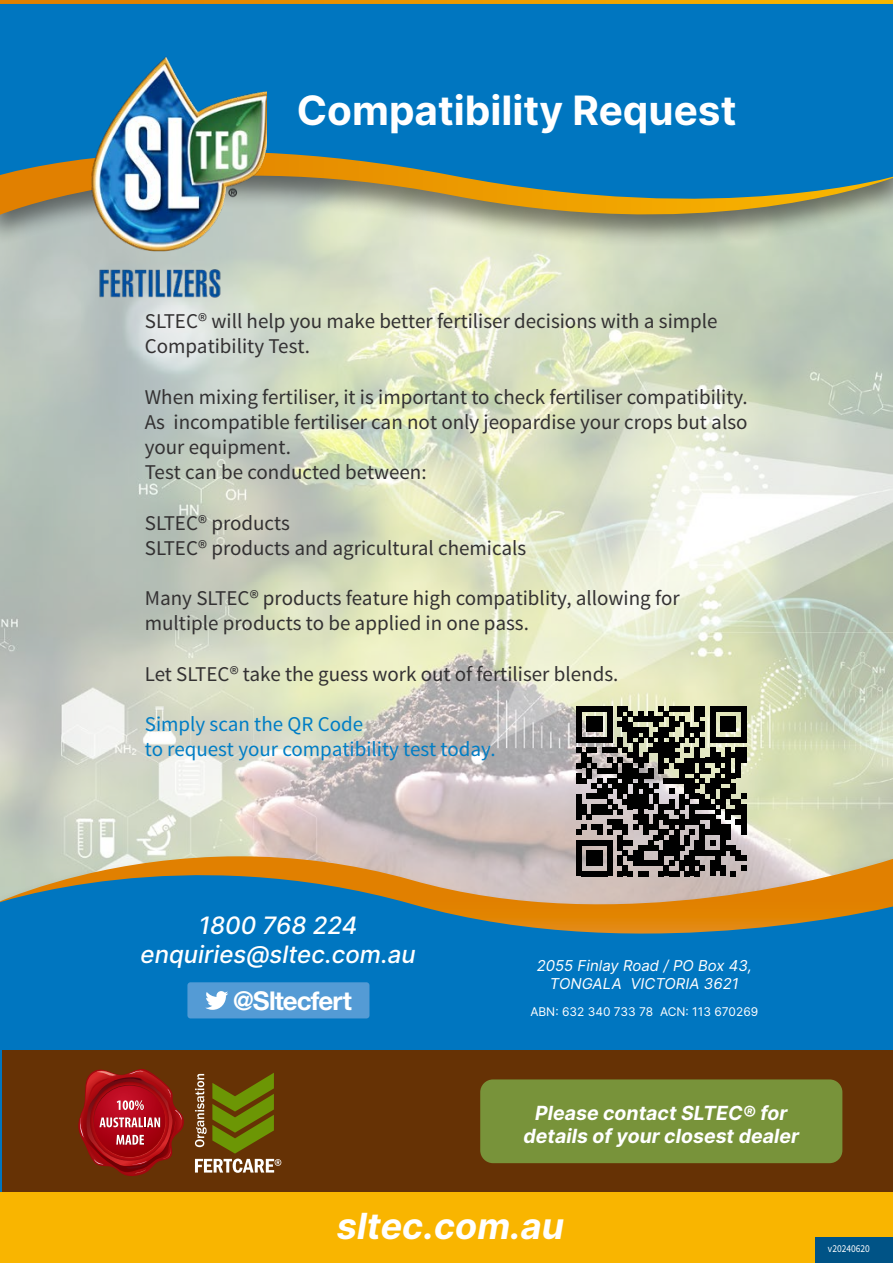
<style>
.page{position:relative;width:893px;height:1263px;background:#fff}
.page>*{position:absolute;margin:0;border:0;box-sizing:border-box;transform-origin:0 0}
.t1{font:700 40.5px "Inter";color:#fff}
.t2{font:italic 700 36px "Inter";color:#fff}
.t3{font:700 25.95px "Helvetica Neue LT Pro";letter-spacing:-.035em;color:#fff}
.t4{font:italic 500 24px/28.8px "Inter";color:#fff;text-align:center}
.t5{font:21px/25.2px "Source Sans Pro";color:#333132}
.t6{font:21px/25.2px "Source Sans Pro";color:#007dc5}
.t7{font:italic 700 19.5px/23.4px "Inter";color:#fff;text-align:center}
.t8{font:italic 15px/18px "Inter";color:#fff;text-align:center}
.t9{font:12px "Inter";color:#fff}
.t10{font:10.5px "Source Sans Pro";color:#fff;scale:.9 1}
</style>
<div class="page">
<img style="left:0;top:248px;width:893px;height:591px">
<svg style="left:0;top:839px;width:893px;height:353px;background:#4185a7"></svg>
<div style="left:2px;top:1050px;width:891px;height:142px;background:#663205"></div>
<div style="left:0;top:1192px;width:893px;height:71px;background:#f9b500"></div>
<div style="left:480px;top:1079px;width:362px;height:84px;background:#78933a;border-radius:13px"></div>
<svg style="left:78px;top:1069px;width:106px;height:107px"></svg>
<svg style="left:195px;top:1073px;width:86px;height:100px"></svg>
<div style="left:187px;top:982px;width:182px;height:36px;background:#549bd5;border-radius:3px"></div>
<svg style="left:205px;top:991px;width:23px;height:19px"></svg>
<svg style="left:576px;top:706px;width:170px;height:170px;background:#585650"></svg>
<svg style="left:0;top:0;width:893px;height:242px;background:#d0c18a"></svg>
<svg style="left:0;top:4px;width:893px;height:224px;background:#257eac"></svg>
<img style="left:85px;top:54px;width:182px;height:258px">
<div style="left:815px;top:1237px;width:78px;height:26px;background:#005386"></div>
<h1 class="t1" style="left:297px;top:79px;width:441px">Compatibility Request</h1>
<p class="t5" style="left:145px;top:309px;width:574px">SLTEC® will help you make better fertiliser decisions with a simple<br>Compatibility Test.</p>
<p class="t5" style="left:145px;top:384px;width:604px">When mixing fertiliser, it is important to check fertiliser compatibility.<br>As incompatible fertiliser can not only jeopardise your crops but also your equipment.<br>Test can be conducted between:</p>
<p class="t5" style="left:145px;top:510px;width:383px">SLTEC® products<br>SLTEC® products and agricultural chemicals</p>
<p class="t5" style="left:145px;top:586px;width:536px">Many SLTEC® products feature high compatiblity, allowing for multiple products to be applied in one pass.</p>
<p class="t5" style="left:145px;top:662px;width:475px">Let SLTEC® take the guess work out of fertiliser blends.</p>
<p class="t6" style="left:145px;top:712px;width:352px">Simply scan the QR Code<br>to request your compatibility test today.</p>
<p class="t4" style="left:141px;top:911px;width:277px">1800 768 224 enquiries@sltec.com.au</p>
<p class="t3" style="left:233px;top:984px;width:120px">@Sltecfert</p>
<p class="t8" style="left:537px;top:957px;width:217px">2055 Finlay Road / PO Box 43,<br>TONGALA VICTORIA 3621</p>
<p class="t9" style="left:530px;top:1003px;width:229px">ABN: 632 340 733 78 ACN: 113 670269</p>
<p class="t7" style="left:524px;top:1100px;width:277px">Please contact SLTEC® for details of your closest dealer</p>
<h2 class="t2" style="left:337px;top:1199px;width:229px">sltec.com.au</h2>
<p class="t10" style="left:828px;top:1242px;width:48px">v20240620</p>
</div>
